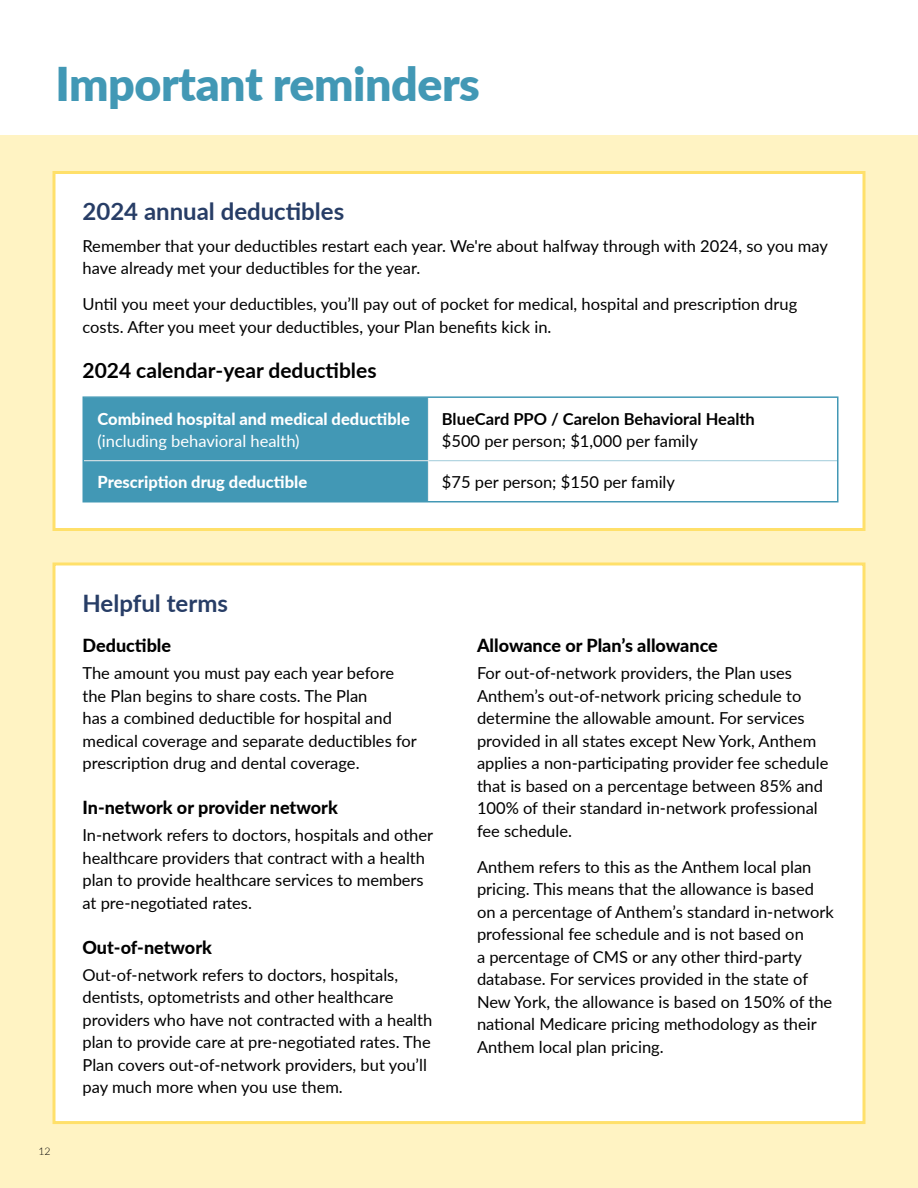
<style>
.page{position:relative;width:918px;height:1188px;background:#fff}
.page>*{position:absolute;margin:0;border:0;box-sizing:border-box;transform-origin:0 0}
.t1{font:900 46.5px "Lato";letter-spacing:-.01em;color:#4298b5}
.t2{font:700 24px "Lato";color:#273d66}
.t3{font:700 21px "Lato";color:#000}
.t4{font:800 18px "Lato";color:#000}
.t5{font:16.5px/22.5px "Lato";color:#000}
.t6{font:800 16.5px "Lato";color:#fff}
.t7{font:700 16.5px "Lato";color:#000}
.t8{font:16.5px "Lato";color:#fff}
.t9{font:300 10.5px "Lato";color:#000}
</style>
<div class="page">
<div style="left:0;top:135px;width:918px;height:1053px;background:#fff3c3"></div>
<div style="left:54px;top:564px;width:810px;height:559px;background:#fff"></div>
<div style="left:52px;top:562px;width:814px;height:562px;border:3px solid #ffe06a"></div>
<div style="left:54px;top:172px;width:810px;height:358px;background:#fff"></div>
<div style="left:52px;top:171px;width:814px;height:360px;border:3px solid #ffe06a"></div>
<svg style="left:85px;top:399px;width:750px;height:100px"></svg>
<hr style="left:428px;top:398px;width:1px;height:62px;background:#eee">
<hr style="left:84px;top:460px;width:345px;height:1px;background:#eee">
<hr style="left:428px;top:461px;width:1px;height:40px;background:#eee">
<hr style="left:429px;top:460px;width:408px;height:1px;background:#a0cbda">
<div style="left:82px;top:396px;width:756px;height:106px;border:2px solid #4298b5"></div>
<h1 class="t1" style="left:56px;top:49px;width:426px">Important reminders</h1>
<h2 class="t2" style="left:82px;top:194px;width:263px">2024 annual deductibles</h2>
<p class="t5" style="left:82px;top:234px;width:747px">Remember that your deductibles restart each year. We're about halfway through with 2024, so you may have already met your deductibles for the year.</p>
<p class="t5" style="left:82px;top:292px;width:716px">Until you meet your deductibles, you’ll pay out of pocket for medical, hospital and prescription drug costs. After you meet your deductibles, your Plan benefits kick in.</p>
<p class="t3" style="left:82px;top:355px;width:296px">2024 calendar-year deductibles</p>
<p class="t6" style="left:98px;top:406px;width:314px">Combined hospital and medical deductible</p>
<p class="t8" style="left:98px;top:429px;width:204px">(including behavioral health)</p>
<p class="t7" style="left:442px;top:407px;width:315px">BlueCard PPO / Carelon Behavioral Health</p>
<p class="t5" style="left:442px;top:429px;width:258px">$500 per person; $1,000 per family</p>
<p class="t6" style="left:98px;top:469px;width:211px">Prescription drug deductible</p>
<p class="t5" style="left:442px;top:470px;width:235px">$75 per person; $150 per family</p>
<p class="t9" style="left:38px;top:1144px;width:14px">12</p>
<h2 class="t2" style="left:82px;top:585px;width:147px">Helpful terms</h2>
<p class="t4" style="left:82px;top:632px;width:90px">Deductible</p>
<p class="t5" style="left:82px;top:661px;width:336px">The amount you must pay each year before the Plan begins to share costs. The Plan<br>has a combined deductible for hospital and medical coverage and separate deductibles for prescription drug and dental coverage.</p>
<p class="t4" style="left:82px;top:794px;width:257px">In-network or provider network</p>
<p class="t5" style="left:82px;top:823px;width:352px">In-network refers to doctors, hospitals and other healthcare providers that contract with a health plan to provide healthcare services to members at pre-negotiated rates.</p>
<p class="t4" style="left:82px;top:934px;width:131px">Out-of-network</p>
<p class="t5" style="left:82px;top:963px;width:351px">Out-of-network refers to doctors, hospitals, dentists, optometrists and other healthcare providers who have not contracted with a health plan to provide care at pre-negotiated rates. The Plan covers out-of-network providers, but you’ll pay much more when you use them.</p>
<p class="t4" style="left:477px;top:632px;width:242px">Allowance or Plan’s allowance</p>
<p class="t5" style="left:477px;top:661px;width:353px">For out-of-network providers, the Plan uses Anthem’s out-of-network pricing schedule to determine the allowable amount. For services provided in all states except New York, Anthem applies a non-participating provider fee schedule that is based on a percentage between 85% and 100% of their standard in-network professional fee schedule.</p>
<p class="t5" style="left:477px;top:855px;width:358px">Anthem refers to this as the Anthem local plan pricing. This means that the allowance is based on a percentage of Anthem’s standard in-network professional fee schedule and is not based on<br>a percentage of CMS or any other third-party database. For services provided in the state of New York, the allowance is based on 150% of the national Medicare pricing methodology as their Anthem local plan pricing.</p>
</div>
